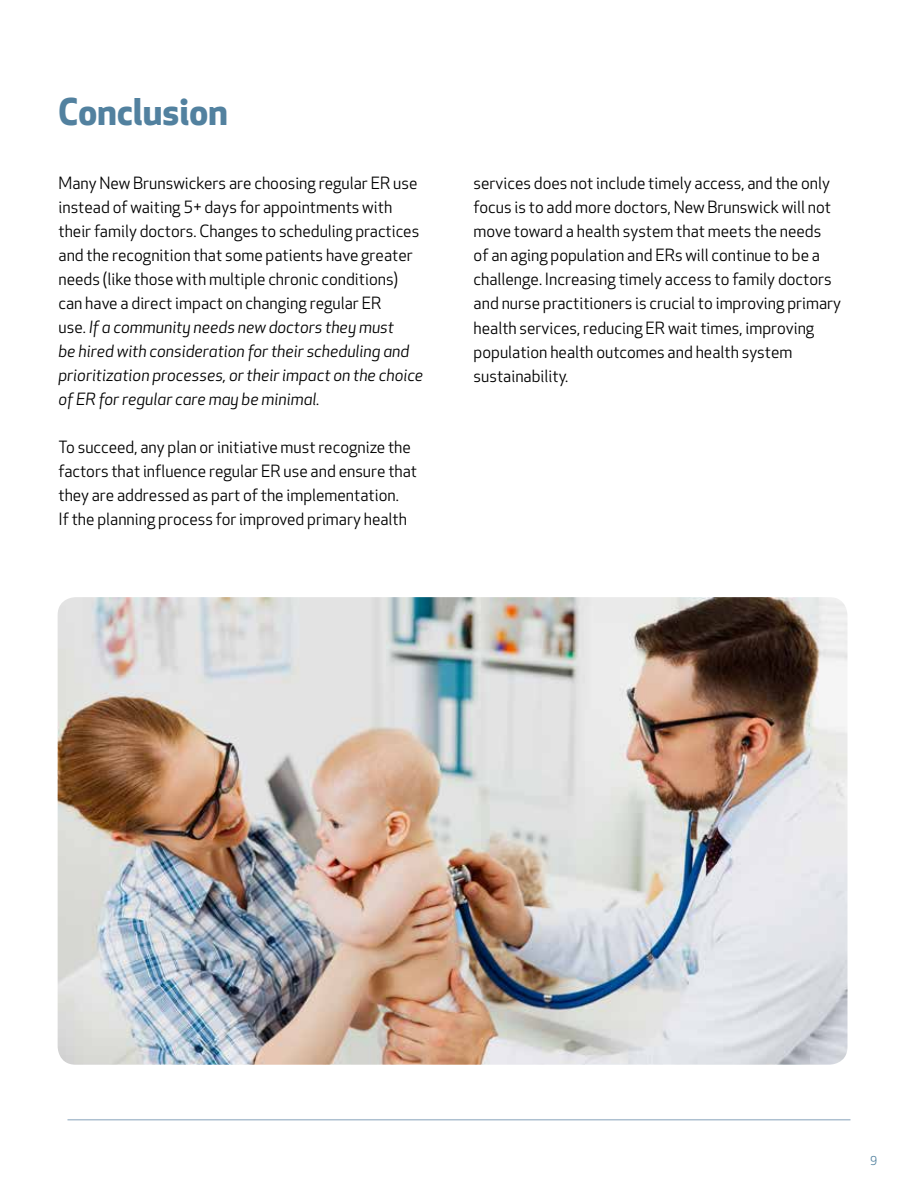
<style>
.page{position:relative;width:918px;height:1188px;background:#fff}
.page>*{position:absolute;margin:0;border:0;box-sizing:border-box;transform-origin:0 0}
.t1{font:700 36px "Apex New";color:#52819f}
.t2{font:16.5px/24px "Apex New";color:#000}
.t3{font:12px "Apex New";color:#52819f}
.s1{font-style:italic}
</style>
<div class="page">
<hr style="left:68px;top:1119px;width:782px;height:1px;background:#adc0d0">
<img style="left:58px;top:597px;width:790px;height:468px">
<h1 class="t1" style="left:58px;top:91px;width:171px">Conclusion</h1>
<p class="t2" style="left:58px;top:172px;width:366px">Many New Brunswickers are choosing regular ER use instead of waiting 5+ days for appointments with their family doctors. Changes to scheduling practices and the recognition that some patients have greater needs (like those with multiple chronic conditions) can have a direct impact on changing regular ER<br>use. <span class="s1">If a community needs new doctors they must<br>be hired with consideration for their scheduling and prioritization processes, or their impact on the choice of ER for regular care may be minimal.</span></p>
<p class="t2" style="left:58px;top:436px;width:360px">To succeed, any plan or initiative must recognize the factors that influence regular ER use and ensure that they are addressed as part of the implementation.<br>If the planning process for improved primary health</p>
<p class="t2" style="left:474px;top:172px;width:369px">services does not include timely access, and the only focus is to add more doctors, New Brunswick will not move toward a health system that meets the needs<br>of an aging population and ERs will continue to be a challenge. Increasing timely access to family doctors and nurse practitioners is crucial to improving primary health services, reducing ER wait times, improving population health outcomes and health system sustainability.</p>
<p class="t3" style="left:870px;top:1154px;width:9px">9</p>
</div>
